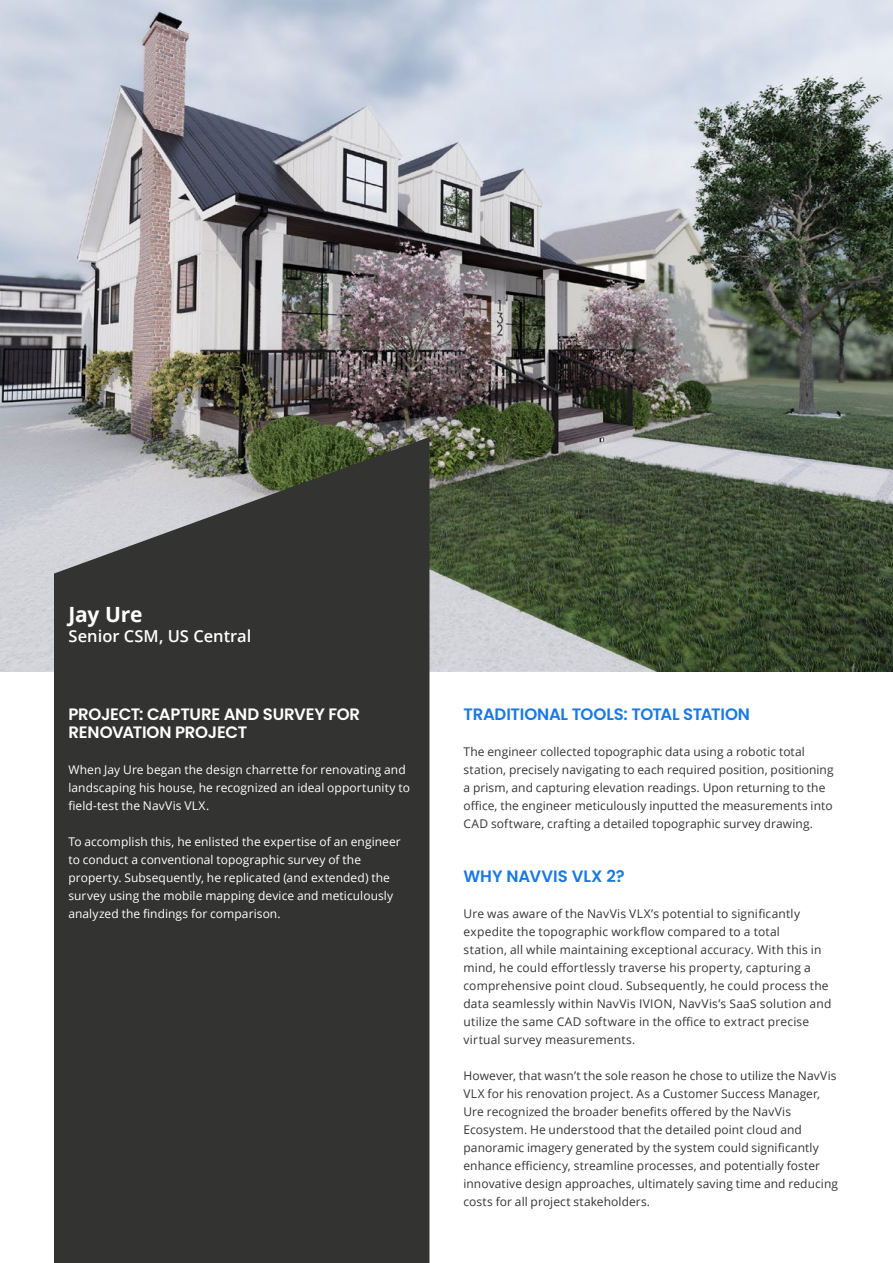
<style>
.page{position:relative;width:893px;height:1263px;background:#fff}
.page>*{position:absolute;margin:0;border:0;box-sizing:border-box;transform-origin:0 0}
.t1{font:700 21px "Open Sans";letter-spacing:-.005em;color:#fff}
.t2{font:600 16.5px/18px "Poppins";letter-spacing:-.015em;color:#fff}
.t3{font:600 16.5px "Poppins";letter-spacing:-.015em;color:#1979e4}
.t4{font:600 16.5px "Open Sans";color:#fff}
.t5{font:12px/18px "Open Sans";letter-spacing:.01em;color:#353436}
.t6{font:12px/18px "Open Sans";letter-spacing:.005em;color:#fff}
</style>
<div class="page">
<img style="left:0;top:0;width:893px;height:672px">
<svg style="left:54px;top:437px;width:375px;height:826px;background:#3c3c3b"></svg>
<h1 class="t1" style="left:68px;top:600px;width:76px">Jay Ure</h1>
<h2 class="t4" style="left:68px;top:624px;width:184px">Senior CSM, US Central</h2>
<h2 class="t2" style="left:68px;top:705px;width:293px">PROJECT: CAPTURE AND SURVEY FOR<br>RENOVATION PROJECT</h2>
<p class="t6" style="left:68px;top:760px;width:343px">When Jay Ure began the design charrette for renovating and landscaping his house, he recognized an ideal opportunity to field-test the NavVis VLX.</p>
<p class="t6" style="left:68px;top:832px;width:334px">To accomplish this, he enlisted the expertise of an engineer to conduct a conventional topographic survey of the property. Subsequently, he replicated (and extended) the survey using the mobile mapping device and meticulously analyzed the findings for comparison.</p>
<h2 class="t3" style="left:463px;top:705px;width:288px">TRADITIONAL TOOLS: TOTAL STATION</h2>
<p class="t5" style="left:463px;top:742px;width:372px">The engineer collected topographic data using a robotic total station, precisely navigating to each required position, positioning a prism, and capturing elevation readings. Upon returning to the office, the engineer meticulously inputted the measurements into CAD software, crafting a detailed topographic survey drawing.</p>
<h2 class="t3" style="left:463px;top:867px;width:163px">WHY NAVVIS VLX 2?</h2>
<p class="t5" style="left:463px;top:904px;width:369px">Ure was aware of the NavVis VLX’s potential to significantly expedite the topographic workflow compared to a total<br>station, all while maintaining exceptional accuracy. With this in mind, he could effortlessly traverse his property, capturing a comprehensive point cloud. Subsequently, he could process the data seamlessly within NavVis IVION, NavVis’s SaaS solution and utilize the same CAD software in the office to extract precise virtual survey measurements.</p>
<p class="t5" style="left:463px;top:1066px;width:376px">However, that wasn’t the sole reason he chose to utilize the NavVis VLX for his renovation project. As a Customer Success Manager, Ure recognized the broader benefits offered by the NavVis Ecosystem. He understood that the detailed point cloud and panoramic imagery generated by the system could significantly enhance efficiency, streamline processes, and potentially foster innovative design approaches, ultimately saving time and reducing costs for all project stakeholders.</p>
</div>
